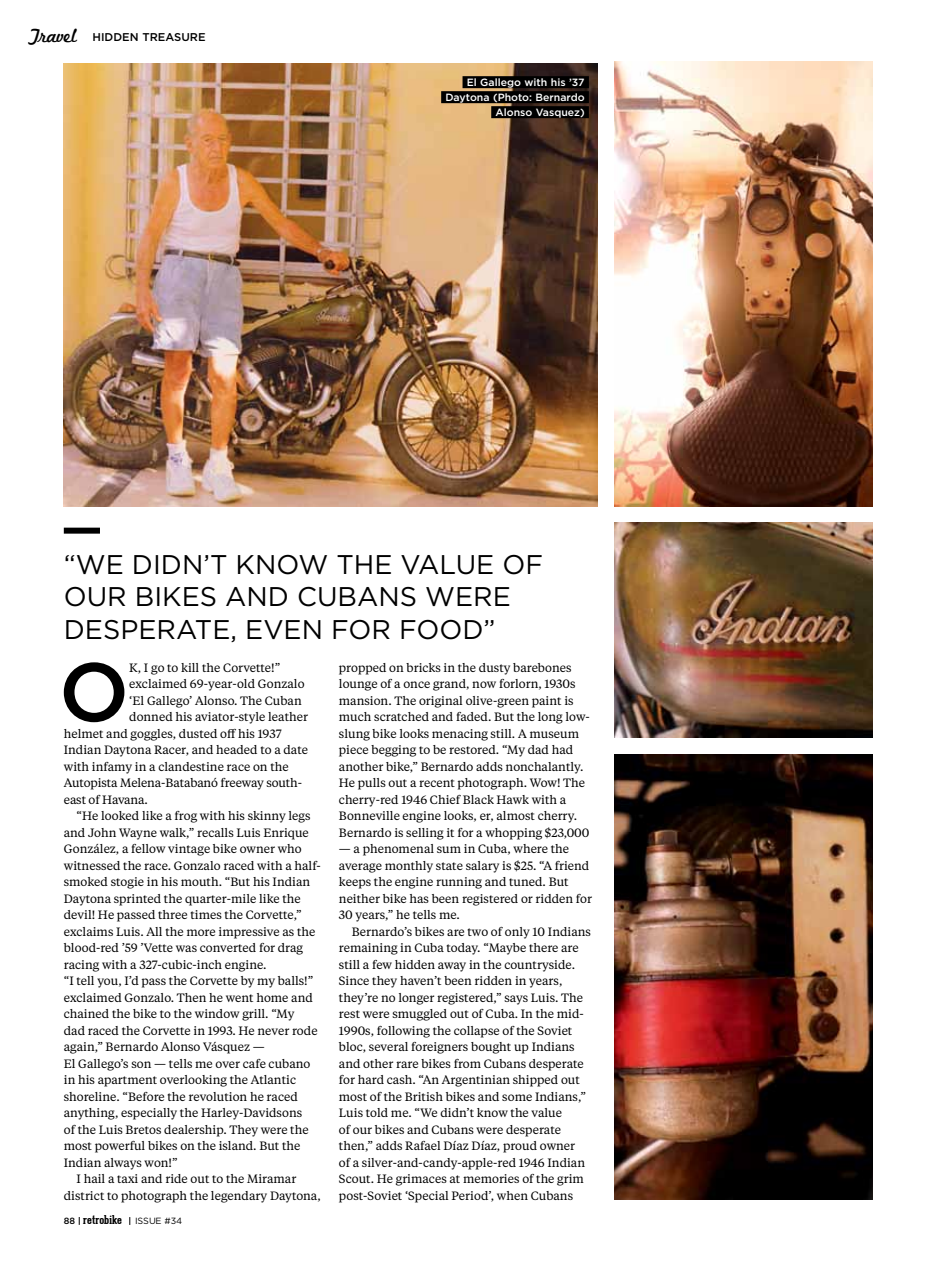
<style>
.page{position:relative;width:936px;height:1263px;background:#fff}
.page>*{position:absolute;margin:0;border:0;box-sizing:border-box;transform-origin:0 0}
.t1{font:500 82.65px "Gotham";color:#000}
.t2{font:27px/32.2px "Gotham";color:#000}
.t3{font:12px/16.5px "Tiempos Text";color:#000}
.t4{font:700 12px "Geared Slab";color:#000}
.t5{font:500 11.25px "Gotham";color:#000}
.t6{font:500 10.5px/15px "Gotham";color:#fff;text-align:right}
.s1{font-family:"Marketing Script";font-weight:400;font-size:20.25px}
.s2{font-family:"Gotham";font-weight:500;font-size:9px}
.s3{font-family:"Gotham";font-weight:400;font-size:9px}
</style>
<div class="page">
<div style="left:64px;top:528px;width:36px;height:6px;background:#000"></div>
<img style="left:614px;top:61px;width:258px;height:446px">
<img style="left:614px;top:523px;width:258px;height:215px">
<img style="left:614px;top:754px;width:258px;height:445px">
<img style="left:64px;top:64px;width:533px;height:443px">
<div style="left:462px;top:76px;width:127px;height:12px;background:#000"></div>
<div style="left:441px;top:91px;width:148px;height:12px;background:#000"></div>
<div style="left:491px;top:106px;width:98px;height:12px;background:#000"></div>
<p class="t5" style="left:28px;top:30px;width:178px"><span class="s1">Travel</span> HIDDEN TREASURE</p>
<p class="t6" style="left:445px;top:75px;width:141px">El Gallego with his ’37<br>Daytona (Photo: Bernardo<br>Alonso Vasquez)</p>
<h2 class="t2" style="left:64px;top:548px;width:481px">“WE DIDN’T KNOW THE VALUE OF<br>OUR BIKES AND CUBANS WERE<br>DESPERATE, EVEN FOR FOOD”</h2>
<h1 class="t1" style="left:59px;top:638px;width:72px">O</h1>
<p class="t3" style="left:129px;top:659px;width:152px">K, I go to kill the Corvette!”</p>
<p class="t3" style="left:129px;top:675px;width:177px">exclaimed 69-year-old Gonzalo</p>
<p class="t3" style="left:129px;top:692px;width:174px">‘El Gallego’ Alonso. The Cuban</p>
<p class="t3" style="left:129px;top:708px;width:180px">donned his aviator-style leather</p>
<p class="t3" style="left:64px;top:725px;width:219px">helmet and goggles, dusted off his 1937</p>
<p class="t3" style="left:64px;top:741px;width:246px">Indian Daytona Racer, and headed to a date</p>
<p class="t3" style="left:64px;top:758px;width:226px">with infamy in a clandestine race on the</p>
<p class="t3" style="left:64px;top:774px;width:240px">Autopista Melena-Batabanó freeway south-</p>
<p class="t3" style="left:64px;top:791px;width:86px">east of Havana.</p>
<p class="t3" style="left:77px;top:807px;width:235px">“He looked like a frog with his skinny legs</p>
<p class="t3" style="left:64px;top:824px;width:246px">and John Wayne walk,” recalls Luis Enrique</p>
<p class="t3" style="left:64px;top:840px;width:239px">González, a fellow vintage bike owner who</p>
<p class="t3" style="left:64px;top:857px;width:258px">witnessed the race. Gonzalo raced with a half-</p>
<p class="t3" style="left:64px;top:873px;width:248px">smoked stogie in his mouth. “But his Indian</p>
<p class="t3" style="left:64px;top:890px;width:238px">Daytona sprinted the quarter-mile like the</p>
<p class="t3" style="left:64px;top:906px;width:239px">devil! He passed three times the Corvette,”</p>
<p class="t3" style="left:64px;top:923px;width:253px">exclaims Luis. All the more impressive as the</p>
<p class="t3" style="left:64px;top:939px;width:241px">blood-red ’59 ’Vette was converted for drag</p>
<p class="t3" style="left:64px;top:956px;width:204px">racing with a 327-cubic-inch engine.</p>
<p class="t3" style="left:64px;top:972px;width:251px">“I tell you, I’d pass the Corvette by my balls!”</p>
<p class="t3" style="left:64px;top:989px;width:250px">exclaimed Gonzalo. Then he went home and</p>
<p class="t3" style="left:64px;top:1005px;width:232px">chained the bike to the window grill. “My</p>
<p class="t3" style="left:64px;top:1022px;width:255px">dad raced the Corvette in 1993. He never rode</p>
<p class="t3" style="left:64px;top:1038px;width:202px">again,” Bernardo Alonso Vásquez —</p>
<p class="t3" style="left:64px;top:1055px;width:248px">El Gallego’s son — tells me over cafe cubano</p>
<p class="t3" style="left:64px;top:1071px;width:234px">in his apartment overlooking the Atlantic</p>
<p class="t3" style="left:64px;top:1088px;width:235px">shoreline. “Before the revolution he raced</p>
<p class="t3" style="left:64px;top:1104px;width:240px">anything, especially the Harley-Davidsons</p>
<p class="t3" style="left:64px;top:1121px;width:246px">of the Luis Bretos dealership. They were the</p>
<p class="t3" style="left:64px;top:1137px;width:238px">most powerful bikes on the island. But the</p>
<p class="t3" style="left:64px;top:1154px;width:115px">Indian always won!”</p>
<p class="t3" style="left:77px;top:1170px;width:221px">I hail a taxi and ride out to the Miramar</p>
<p class="t3" style="left:64px;top:1187px;width:258px">district to photograph the legendary Daytona,</p>
<p class="t4" style="left:64px;top:1212px;width:120px"><span class="s2">88</span> retrobike <span class="s3">ISSUE #34</span></p>
<p class="t3" style="left:339px;top:659px;width:252px">propped on bricks in the dusty barebones lounge of a once grand, now forlorn, 1930s mansion. The original olive-green paint is much scratched and faded. But the long low&shy;slung bike looks menacing still. A museum piece begging to be restored. “My dad had another bike,” Bernardo adds nonchalantly.<br>He pulls out a recent photograph. Wow! The cherry-red 1946 Chief Black Hawk with a Bonneville engine looks, er, almost cherry.<br>Bernardo is selling it for a whopping $23,000</p>
<p class="t3" style="left:339px;top:840px;width:255px">— a phenomenal sum in Cuba, where the average monthly state salary is $25. “A friend keeps the engine running and tuned. But neither bike has been registered or ridden for 30 years,” he tells me.</p>
<p class="t3" style="left:339px;top:923px;width:253px;text-indent:13px">Bernardo’s bikes are two of only 10 Indians remaining in Cuba today. “Maybe there are still a few hidden away in the countryside.<br>Since they haven’t been ridden in years, they’re no longer registered,” says Luis. The rest were smuggled out of Cuba. In the mid-1990s, following the collapse of the Soviet bloc, several foreigners bought up Indians and other rare bikes from Cubans desperate for hard cash. “An Argentinian shipped out most of the British bikes and some Indians,” Luis told me. “We didn’t know the value<br>of our bikes and Cubans were desperate then,” adds Rafael Díaz Díaz, proud owner<br>of a silver-and-candy-apple-red 1946 Indian Scout. He grimaces at memories of the grim post-Soviet ‘Special Period’, when Cubans</p>
</div>
